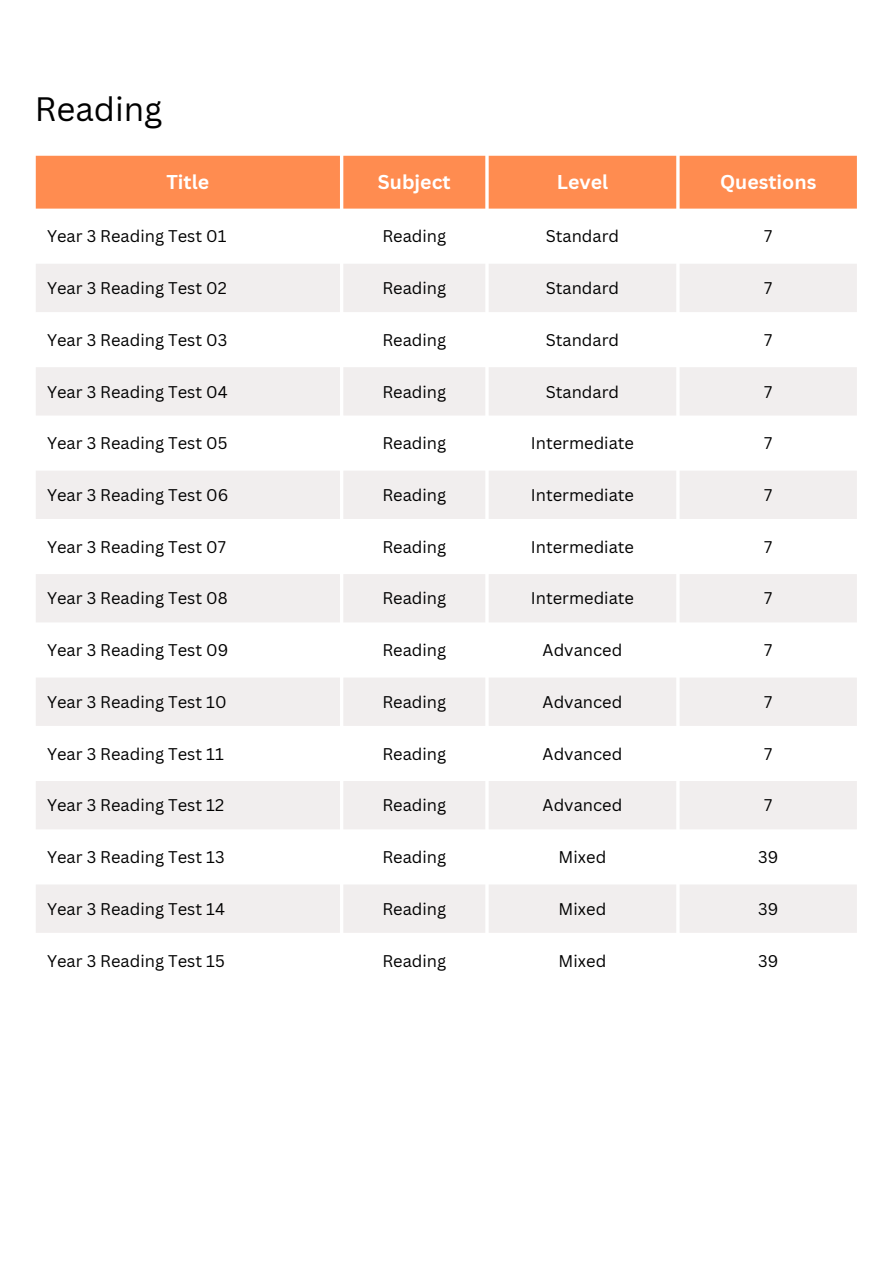
<style>
.page{position:relative;width:893px;height:1264px;background:#fff}
.page>*{position:absolute;margin:0;border:0;box-sizing:border-box;transform-origin:0 0}
.t1{font:33px "Canva Sans";color:#000}
.t2{font:700 19.5px "Canva Sans";color:#fff}
.t3{font:16.5px "Canva Sans";color:#000}
</style>
<div class="page">
<div style="left:36px;top:156px;width:820px;height:53px;background:#ff8c50"></div>
<svg style="left:36px;top:264px;width:820px;height:668px"></svg>
<p class="t1" style="left:35px;top:86px;width:129px">Reading</p>
<p class="t2" style="left:166px;top:169px;width:44px">Title</p>
<p class="t2" style="left:378px;top:169px;width:74px">Subject</p>
<p class="t2" style="left:556px;top:169px;width:53px">Level</p>
<p class="t2" style="left:720px;top:169px;width:98px">Questions</p>
<p class="t3" style="left:47px;top:225px;width:181px">Year 3 Reading Test 01</p>
<p class="t3" style="left:382px;top:225px;width:65px">Reading</p>
<p class="t3" style="left:545px;top:225px;width:75px">Standard</p>
<p class="t3" style="left:764px;top:225px;width:10px">7</p>
<p class="t3" style="left:47px;top:276px;width:181px">Year 3 Reading Test 02</p>
<p class="t3" style="left:382px;top:276px;width:65px">Reading</p>
<p class="t3" style="left:545px;top:276px;width:75px">Standard</p>
<p class="t3" style="left:764px;top:276px;width:10px">7</p>
<p class="t3" style="left:47px;top:328px;width:182px">Year 3 Reading Test 03</p>
<p class="t3" style="left:382px;top:328px;width:65px">Reading</p>
<p class="t3" style="left:545px;top:328px;width:75px">Standard</p>
<p class="t3" style="left:764px;top:328px;width:10px">7</p>
<p class="t3" style="left:47px;top:380px;width:182px">Year 3 Reading Test 04</p>
<p class="t3" style="left:382px;top:380px;width:65px">Reading</p>
<p class="t3" style="left:545px;top:380px;width:75px">Standard</p>
<p class="t3" style="left:764px;top:380px;width:10px">7</p>
<p class="t3" style="left:47px;top:431px;width:182px">Year 3 Reading Test 05</p>
<p class="t3" style="left:382px;top:431px;width:65px">Reading</p>
<p class="t3" style="left:531px;top:431px;width:105px">Intermediate</p>
<p class="t3" style="left:764px;top:431px;width:10px">7</p>
<p class="t3" style="left:47px;top:483px;width:183px">Year 3 Reading Test 06</p>
<p class="t3" style="left:382px;top:483px;width:65px">Reading</p>
<p class="t3" style="left:531px;top:483px;width:105px">Intermediate</p>
<p class="t3" style="left:764px;top:483px;width:10px">7</p>
<p class="t3" style="left:47px;top:535px;width:180px">Year 3 Reading Test 07</p>
<p class="t3" style="left:382px;top:535px;width:65px">Reading</p>
<p class="t3" style="left:531px;top:535px;width:105px">Intermediate</p>
<p class="t3" style="left:764px;top:535px;width:10px">7</p>
<p class="t3" style="left:47px;top:587px;width:182px">Year 3 Reading Test 08</p>
<p class="t3" style="left:382px;top:587px;width:65px">Reading</p>
<p class="t3" style="left:531px;top:587px;width:105px">Intermediate</p>
<p class="t3" style="left:764px;top:587px;width:10px">7</p>
<p class="t3" style="left:47px;top:638px;width:183px">Year 3 Reading Test 09</p>
<p class="t3" style="left:382px;top:638px;width:65px">Reading</p>
<p class="t3" style="left:542px;top:638px;width:81px">Advanced</p>
<p class="t3" style="left:764px;top:638px;width:10px">7</p>
<p class="t3" style="left:47px;top:690px;width:181px">Year 3 Reading Test 10</p>
<p class="t3" style="left:382px;top:690px;width:65px">Reading</p>
<p class="t3" style="left:542px;top:690px;width:81px">Advanced</p>
<p class="t3" style="left:764px;top:690px;width:10px">7</p>
<p class="t3" style="left:47px;top:742px;width:178px">Year 3 Reading Test 11</p>
<p class="t3" style="left:382px;top:742px;width:65px">Reading</p>
<p class="t3" style="left:542px;top:742px;width:81px">Advanced</p>
<p class="t3" style="left:764px;top:742px;width:10px">7</p>
<p class="t3" style="left:47px;top:793px;width:178px">Year 3 Reading Test 12</p>
<p class="t3" style="left:382px;top:793px;width:65px">Reading</p>
<p class="t3" style="left:542px;top:793px;width:81px">Advanced</p>
<p class="t3" style="left:764px;top:793px;width:10px">7</p>
<p class="t3" style="left:47px;top:845px;width:179px">Year 3 Reading Test 13</p>
<p class="t3" style="left:382px;top:845px;width:65px">Reading</p>
<p class="t3" style="left:558px;top:845px;width:49px">Mixed</p>
<p class="t3" style="left:758px;top:845px;width:22px">39</p>
<p class="t3" style="left:47px;top:897px;width:179px">Year 3 Reading Test 14</p>
<p class="t3" style="left:382px;top:897px;width:65px">Reading</p>
<p class="t3" style="left:558px;top:897px;width:49px">Mixed</p>
<p class="t3" style="left:758px;top:897px;width:22px">39</p>
<p class="t3" style="left:47px;top:948px;width:179px">Year 3 Reading Test 15</p>
<p class="t3" style="left:382px;top:948px;width:65px">Reading</p>
<p class="t3" style="left:558px;top:948px;width:49px">Mixed</p>
<p class="t3" style="left:758px;top:948px;width:22px">39</p>
</div>
